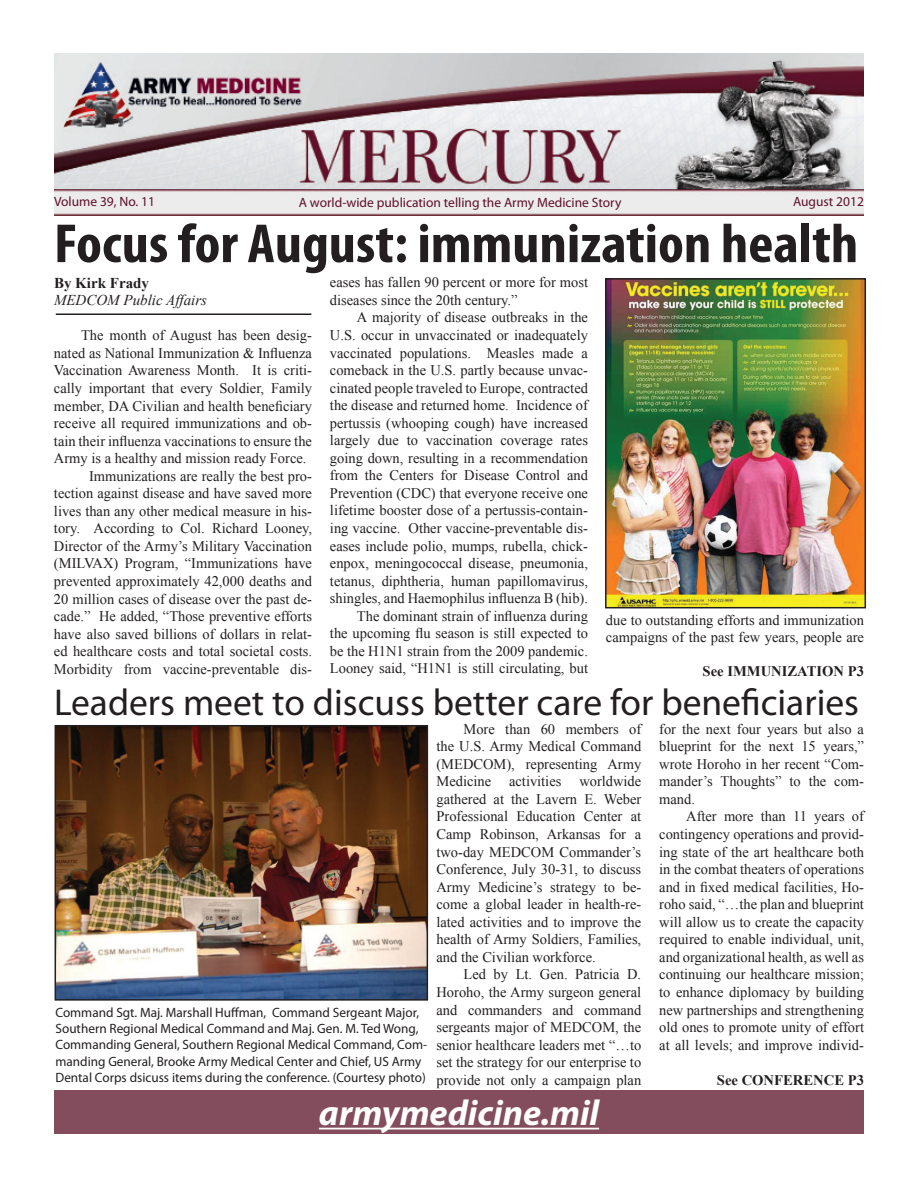
<style>
.page{position:relative;width:918px;height:1188px;background:#fff}
.page>*{position:absolute;margin:0;border:0;box-sizing:border-box;transform-origin:0 0}
.t1{font:700 condensed 55.5px "Myriad Pro";color:#231f20;scale:1.08 1}
.t2{font:37.5px "Myriad Pro";color:#231f20}
.t3{font:italic 700 36px "Myriad Pro";color:#fff}
.t4{font:italic 15px "Times New Roman";color:#231f20}
.t5{font:700 15px "Times New Roman";color:#231f20}
.t6{font:14.7px/17.5px "Times New Roman";color:#231f20;text-align:justify}
.t7{font:700 14.7px "Times New Roman";color:#231f20}
.t8{font:13.5px/16.2px "Myriad Pro";color:#231f20}
.t9{font:13.5px "Myriad Pro";color:#5e1029}
</style>
<div class="page">
<img style="left:54px;top:54px;width:810px;height:161px">
<div style="left:54px;top:1090px;width:810px;height:44px;background:#834d5e"></div>
<hr style="left:319px;top:1128px;width:280px;height:1px;background:#fff">
<img style="left:58px;top:728px;width:367px;height:270px">
<div style="left:55px;top:725px;width:373px;height:276px;border:2px solid #231f20"></div>
<hr style="left:56px;top:314px;width:255px;height:1px;background:#231f20">
<img style="left:608px;top:281px;width:255px;height:324px">
<div style="left:605px;top:278px;width:261px;height:330px;border:2px solid #231f20"></div>
<p class="t9" style="left:54px;top:193px;width:102px">Volume 39, No. 11</p>
<p class="t9" style="left:299px;top:195px;width:324px">A world-wide publication telling the Army Medicine Story</p>
<p class="t9" style="left:793px;top:193px;width:72px">August 2012</p>
<h1 class="t1" style="left:54px;top:209px;width:746px">Focus for August: immunization health</h1>
<p class="t5" style="left:54px;top:272px;width:97px">By Kirk Frady</p>
<p class="t4" style="left:54px;top:290px;width:155px">MEDCOM Public Affairs</p>
<p class="t6" style="left:81px;top:326px;width:233px">The month of August has been desig-</p>
<p class="t6" style="left:54px;top:344px;width:260px">nated as National Immunization &amp; Influenza</p>
<p class="t6" style="left:54px;top:362px;width:259px">Vaccination Awareness Month. It is criti-</p>
<p class="t6" style="left:54px;top:379px;width:260px">cally important that every Soldier, Family</p>
<p class="t6" style="left:54px;top:397px;width:260px">member, DA Civilian and health beneficiary</p>
<p class="t6" style="left:54px;top:414px;width:260px">receive all required immunizations and ob-</p>
<p class="t6" style="left:54px;top:432px;width:260px">tain their influenza vaccinations to ensure the</p>
<p class="t6" style="left:54px;top:449px;width:254px">Army is a healthy and mission ready Force.</p>
<p class="t6" style="left:89px;top:467px;width:224px">Immunizations are really the best pro-</p>
<p class="t6" style="left:54px;top:484px;width:260px">tection against disease and have saved more</p>
<p class="t6" style="left:54px;top:502px;width:260px">lives than any other medical measure in his-</p>
<p class="t6" style="left:54px;top:519px;width:260px">tory. According to Col. Richard Looney,</p>
<p class="t6" style="left:54px;top:537px;width:260px">Director of the Army’s Military Vaccination</p>
<p class="t6" style="left:54px;top:555px;width:260px">(MILVAX) Program, “Immunizations have</p>
<p class="t6" style="left:54px;top:572px;width:260px">prevented approximately 42,000 deaths and</p>
<p class="t6" style="left:54px;top:590px;width:260px">20 million cases of disease over the past de-</p>
<p class="t6" style="left:54px;top:607px;width:259px">cade.” He added, “Those preventive efforts</p>
<p class="t6" style="left:54px;top:625px;width:260px">have also saved billions of dollars in relat-</p>
<p class="t6" style="left:54px;top:642px;width:260px">ed healthcare costs and total societal costs.</p>
<p class="t6" style="left:54px;top:660px;width:260px">Morbidity from vaccine-preventable dis-</p>
<p class="t6" style="left:330px;top:273px;width:260px">eases has fallen 90 percent or more for most diseases since the 20th century.”</p>
<p class="t6" style="left:330px;top:309px;width:260px;text-align:right">A majority of disease outbreaks in the U.S. occur in unvaccinated or inadequately vaccinated populations. Measles made a comeback in the U.S. partly because unvac&shy;cinated people traveled to Europe, contracted the disease and returned home. Incidence of pertussis (whooping cough) have increased largely due to vaccination coverage rates going down, resulting in a recommendation from the Centers for Disease Control and Prevention (CDC) that everyone receive one lifetime booster dose of a pertussis-contain&shy;ing vaccine. Other vaccine-preventable dis&shy;eases include polio, mumps, rubella, chick&shy;enpox, meningococcal disease, pneumonia, tetanus, diphtheria, human papillomavirus, shingles, and Haemophilus influenza B (hib).<br>The dominant strain of influenza during<br>the upcoming flu season is still expected to be the H1N1 strain from the 2009 pandemic.<br>Looney said, “H1N1 is still circulating, but</p>
<p class="t6" style="left:606px;top:611px;width:260px">due to outstanding efforts and immunization campaigns of the past few years, people are</p>
<p class="t7" style="left:703px;top:661px;width:163px">See IMMUNIZATION P3</p>
<h2 class="t2" style="left:54px;top:679px;width:807px">Leaders meet to discuss better care for beneficiaries</h2>
<p class="t8" style="left:56px;top:1004px;width:373px">Command Sgt. Maj. Marshall Huffman, Command Sergeant Major, Southern Regional Medical Command and Maj. Gen. M. Ted Wong, Commanding General, Southern Regional Medical Command, Com&shy;manding General, Brooke Army Medical Center and Chief, US Army Dental Corps dsicuss items during the conference. (Courtesy photo)</p>
<p class="t6" style="left:436px;top:720px;width:206px;text-indent:27px">More than 60 members of the U.S. Army Medical Command (MEDCOM), representing Army Medicine activities worldwide gathered at the Lavern E. Weber Professional Education Center at Camp Robinson, Arkansas for a two-day MEDCOM Commander’s Conference, July 30-31, to discuss Army Medicine’s strategy to be&shy;come a global leader in health-re&shy;lated activities and to improve the health of Army Soldiers, Families, and the Civilian workforce.</p>
<p class="t6" style="left:436px;top:966px;width:206px;text-indent:27px">Led by Lt. Gen. Patricia D.<br>Horoho, the Army surgeon general and commanders and command sergeants major of MEDCOM, the senior healthcare leaders met “…to set the strategy for our enterprise to provide not only a campaign plan</p>
<h3 class="t3" style="left:319px;top:1089px;width:282px">armymedicine.mil</h3>
<p class="t6" style="left:659px;top:720px;width:206px">for the next four years but also a blueprint for the next 15 years,” wrote Horoho in her recent “Com&shy;mander’s Thoughts” to the com&shy;mand.</p>
<p class="t6" style="left:659px;top:808px;width:206px;text-indent:27px">After more than 11 years of contingency operations and provid&shy;ing state of the art healthcare both in the combat theaters of operations and in fixed medical facilities, Ho&shy;roho said, “…the plan and blueprint will allow us to create the capacity required to enable individual, unit, and organizational health, as well as continuing our healthcare mission; to enhance diplomacy by building new partnerships and strengthening old ones to promote unity of effort at all levels; and improve individ-</p>
<p class="t7" style="left:717px;top:1070px;width:149px">See CONFERENCE P3</p>
</div>
